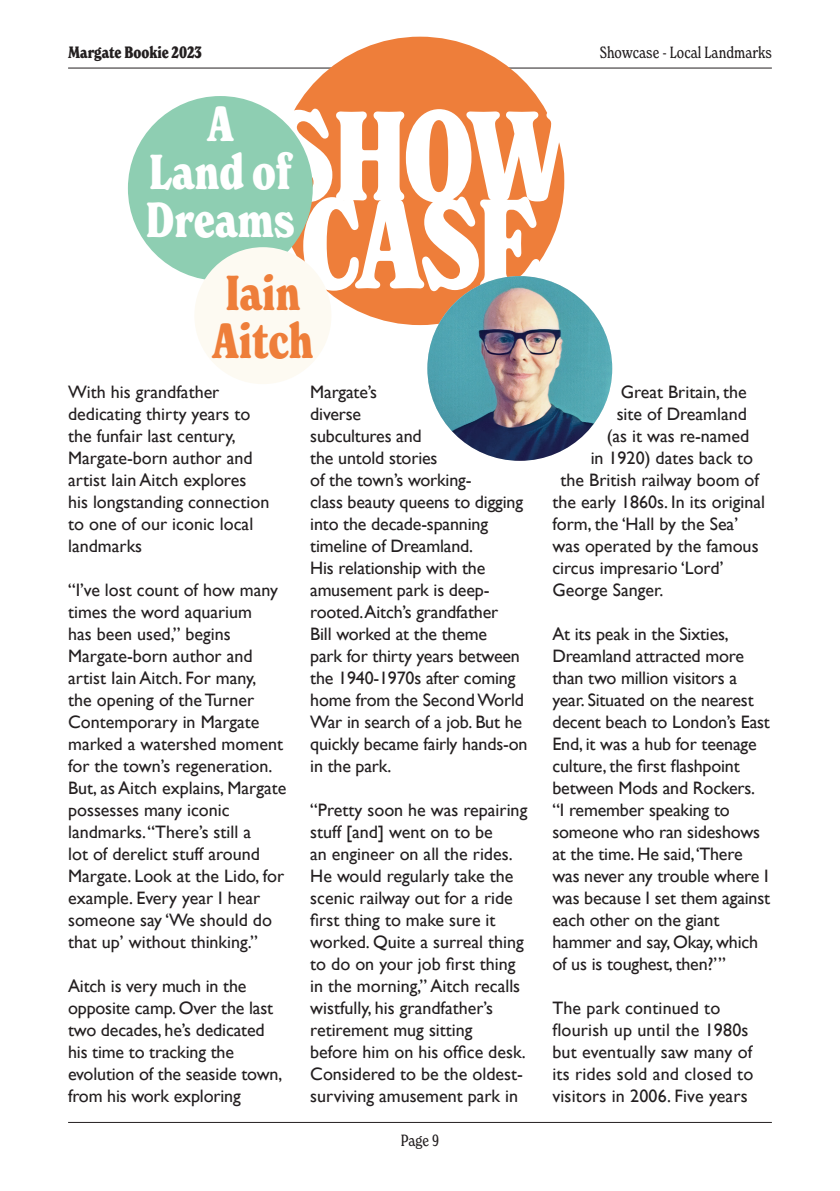
<style>
.page{position:relative;width:840px;height:1191px;background:#fff}
.page>*{position:absolute;margin:0;border:0;box-sizing:border-box;transform-origin:0 0}
.t1{font:700 condensed 123.2px/88px "New Spirit";color:#fff}
.t2{font:700 condensed 48px/48px "New Spirit";color:#fff;text-align:center}
.t3{font:700 condensed 48px/48px "New Spirit";color:#ee7e3a}
.t4{font:18px/22px "Gill Sans";color:#231f20}
.t5{font:condensed 16px "New Spirit";color:#231f20}
.t6{font:700 condensed 16px "New Spirit";color:#231f20}
</style>
<div class="page">
<hr style="left:68px;top:68px;width:703px;height:1px;background:#231f20">
<hr style="left:68px;top:1122px;width:703px;height:1px;background:#231f20">
<div style="left:275px;top:37px;width:289px;height:288px;background:#ee7e3a;border-radius:50%"></div>
<div style="left:128px;top:96px;width:184px;height:185px;background:#8eceb2;border-radius:50%"></div>
<div style="left:194px;top:247px;width:137px;height:137px;background:#fdfaf2;border-radius:50%"></div>
<img style="left:427px;top:276px;width:185px;height:185px;border-radius:92px">
<p class="t6" style="left:68px;top:42px;width:135px">Margate Bookie 2023</p>
<h2 class="t2" style="left:146px;top:100px;width:150px">A<br>Land of<br>Dreams</h2>
<h2 class="t3" style="left:212px;top:269px;width:102px">Iain<br>Aitch</h2>
<h1 class="t1" style="left:273px;top:113px;width:297px">S H O W<br>C A S E</h1>
<p class="t5" style="left:599px;top:42px;width:173px">Showcase - Local Landmarks</p>
<p class="t4" style="left:68px;top:381px;width:203px">With his grandfather dedicating thirty years to the funfair last century,<br>Margate-born author and artist Iain Aitch explores his longstanding connection to one of our iconic local landmarks</p>
<p class="t4" style="left:68px;top:579px;width:220px">“I’ve lost count of how many times the word aquarium<br>has been used,” begins<br>Margate-born author and artist Iain Aitch. For many,<br>the opening of the Turner<br>Contemporary in Margate marked a watershed moment for the town’s regeneration.<br>But, as Aitch explains, Margate possesses many iconic landmarks. “There’s still a<br>lot of derelict stuff around<br>Margate. Look at the Lido, for example. Every year I hear someone say ‘We should do that up’ without thinking.”</p>
<p class="t4" style="left:68px;top:975px;width:216px">Aitch is very much in the opposite camp. Over the last two decades, he’s dedicated his time to tracking the evolution of the seaside town, from his work exploring</p>
<p class="t4" style="left:310px;top:381px;width:219px">Margate’s<br>diverse<br>subcultures and<br>the untold stories<br>of the town’s working-<br>class beauty queens to digging into the decade-spanning timeline of Dreamland.<br>His relationship with the amusement park is deep&shy;rooted.Aitch’s grandfather<br>Bill worked at the theme<br>park for thirty years between the 1940-1970s after coming home from the Second World<br>War in search of a job. But he quickly became fairly hands-on in the park.</p>
<p class="t4" style="left:310px;top:799px;width:218px">“Pretty soon he was repairing stuff [and] went on to be<br>an engineer on all the rides.<br>He would regularly take the scenic railway out for a ride first thing to make sure it worked. Quite a surreal thing to do on your job first thing in the morning,” Aitch recalls wistfully, his grandfather’s retirement mug sitting<br>before him on his office desk.<br>Considered to be the oldest&shy;surviving amusement park in</p>
<p class="t5" style="left:400px;top:1130px;width:40px">Page 9</p>
<p class="t4" style="left:620px;top:381px;width:127px">Great Britain, the</p>
<p class="t4" style="left:616px;top:403px;width:132px">site of Dreamland</p>
<p class="t4" style="left:606px;top:425px;width:144px">(as it was re-named</p>
<p class="t4" style="left:590px;top:447px;width:164px">in 1920) dates back to</p>
<p class="t4" style="left:560px;top:469px;width:200px">the British railway boom of</p>
<p class="t4" style="left:552px;top:491px;width:214px">the early 1860s. In its original</p>
<p class="t4" style="left:552px;top:513px;width:187px">form, the ‘Hall by the Sea’</p>
<p class="t4" style="left:552px;top:534px;width:207px">was operated by the famous</p>
<p class="t4" style="left:552px;top:556px;width:173px">circus impresario ‘Lord’</p>
<p class="t4" style="left:552px;top:578px;width:112px">George Sanger.</p>
<p class="t4" style="left:552px;top:622px;width:219px">At its peak in the Sixties,<br>Dreamland attracted more than two million visitors a year. Situated on the nearest decent beach to London’s East<br>End, it was a hub for teenage culture, the first flashpoint between Mods and Rockers. “I remember speaking to someone who ran sideshows at the time. He said,‘There was never any trouble where I was because I set them against each other on the giant hammer and say, Okay, which of us is toughest, then?’”</p>
<p class="t4" style="left:552px;top:996px;width:202px">The park continued to flourish up until the 1980s but eventually saw many of its rides sold and closed to visitors in 2006. Five years</p>
</div>
